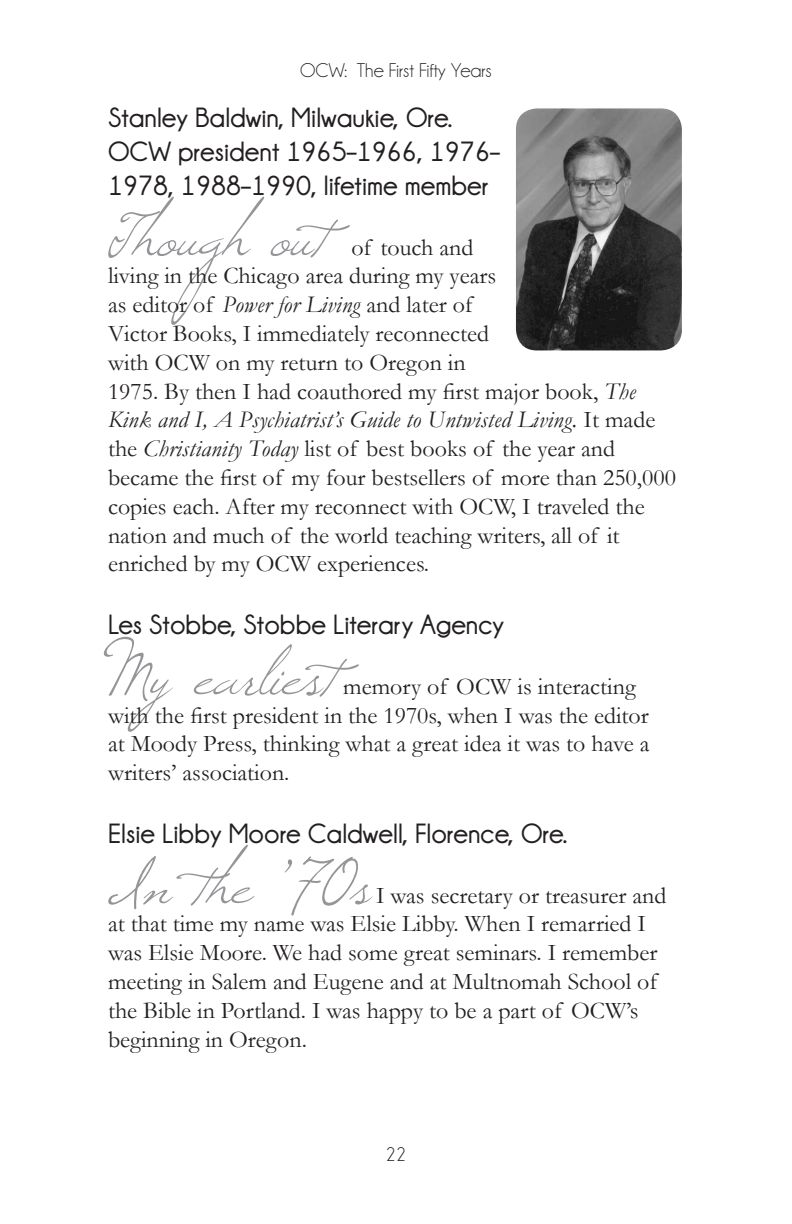
<style>
.page{position:relative;width:792px;height:1224px;background:#fff}
.page>*{position:absolute;margin:0;border:0;box-sizing:border-box;transform-origin:0 0}
.body_text{font:80px "Windsong";color:#939598}
.quotes{font:700 28px/33.6px "Champagne&Limousines";color:#231f20}
.body_text-2{font:24px/28.8px "Garamond";color:#231f20}
.headlines{font:20px "Champagne&Limousines";color:#231f20}
.s1{font-style:italic}
</style>
<div class="page">
<img style="left:516px;top:108px;width:166px;height:242px">
<p class="headlines" style="left:300px;top:59px;width:193px">OCW: The First Fifty Years</p>
<p class="quotes" style="left:108px;top:101px;width:346px">Stanley Baldwin, Milwaukie, Ore.</p>
<p class="quotes" style="left:108px;top:135px;width:393px">OCW president 1965–1966, 1976–<br>1978, 1988–1990, lifetime member</p>
<p class="body_text" style="left:108px;top:180px;width:222px">Though out</p>
<p class="body_text-2" style="left:108px;top:232px;width:569px;text-indent:243px">of touch and<br>living in the Chicago area during my years<br>as editor of <span class="s1">Power for Living</span> and later of<br>Victor Books, I immediately reconnected<br>with OCW on my return to Oregon in<br>1975. By then I had coauthored my first major book, <span class="s1">The Kink and I, A Psychiatrist’s Guide to Untwisted Living.</span> It made the <span class="s1">Christianity Today</span> list of best books of the year and became the first of my four bestsellers of more than 250,000 copies each. After my reconnect with OCW, I traveled the nation and much of the world teaching writers, all of it enriched by my OCW experiences.</p>
<p class="quotes" style="left:108px;top:607px;width:398px">Les Stobbe, Stobbe Literary Agency</p>
<p class="body_text" style="left:108px;top:619px;width:231px">My earliest</p>
<p class="body_text-2" style="left:108px;top:672px;width:543px;text-indent:235px">memory of OCW is interacting with the first president in the 1970s, when I was the editor at Moody Press, thinking what a great idea it was to have a writers’ association.</p>
<p class="quotes" style="left:108px;top:816px;width:461px">Elsie Libby Moore Caldwell, Florence, Ore.</p>
<p class="body_text" style="left:108px;top:828px;width:264px">In the ’70s</p>
<p class="body_text-2" style="left:108px;top:880px;width:560px;text-indent:268px">I was secretary or treasurer and at that time my name was Elsie Libby. When I remarried I was Elsie Moore. We had some great seminars. I remember meeting in Salem and Eugene and at Multnomah School of the Bible in Portland. I was happy to be a part of OCW’s beginning in Oregon.</p>
<p class="headlines" style="left:386px;top:1143px;width:22px">22</p>
</div>
